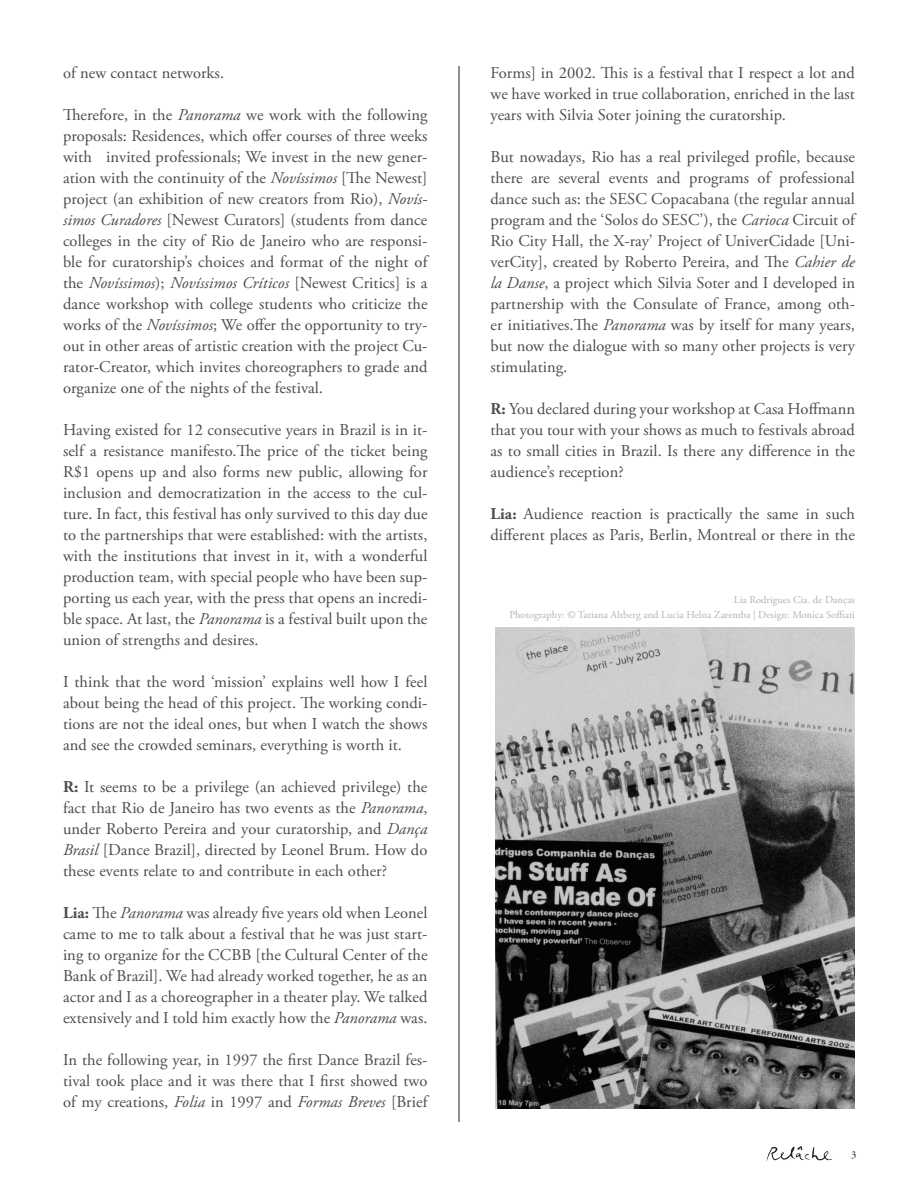
<style>
.page{position:relative;width:918px;height:1188px;background:#fff}
.page>*{position:absolute;margin:0;border:0;box-sizing:border-box;transform-origin:0 0}
.t1{font:16.5px/21px "Adobe Garamond Pro";letter-spacing:.005em;color:#4d4c4c;text-align:justify}
.t2{font:10.5px/15px "Adobe Garamond Pro";letter-spacing:.005em;color:#b3b2b2;text-align:right}
.t3{font:10.5px "Adobe Garamond Pro";color:#231f20}
.s1{font-style:italic}
.s2{font-weight:700}
</style>
<div class="page">
<img style="left:766px;top:1146px;width:66px;height:16px">
<img style="left:495px;top:628px;width:360px;height:480px">
<hr style="left:459px;top:66px;width:1px;height:1056px;background:#231f20">
<p class="t1" style="left:63px;top:63px;width:163px">of new contact networks.</p>
<p class="t1" style="left:63px;top:105px;width:366px">Therefore, in the <span class="s1">Panorama</span> we work with the following proposals: Residences, which offer courses of three weeks with invited professionals; We invest in the new gener&shy;ation with the continuity of the <span class="s1">Novíssimos</span> [The Newest] project (an exhibition of new creators from Rio), <span class="s1">Novís&shy;simos Curadores</span> [Newest Curators] (students from dance colleges in the city of Rio de Janeiro who are responsi&shy;ble for curatorship’s choices and format of the night of the <span class="s1">Novíssimos</span>); <span class="s1">Novíssimos Críticos</span> [Newest Critics] is a dance workshop with college students who criticize the works of the <span class="s1">Novíssimos</span>; We offer the opportunity to try&shy;out in other areas of artistic creation with the project Cu&shy;rator-Creator, which invites choreographers to grade and organize one of the nights of the festival.</p>
<p class="t1" style="left:63px;top:420px;width:366px">Having existed for 12 consecutive years in Brazil is in it&shy;self a resistance manifesto.The price of the ticket being R$1 opens up and also forms new public, allowing for inclusion and democratization in the access to the cul&shy;ture. In fact, this festival has only survived to this day due to the partnerships that were established: with the artists, with the institutions that invest in it, with a wonderful production team, with special people who have been sup&shy;porting us each year, with the press that opens an incredi&shy;ble space. At last, the <span class="s1">Panorama</span> is a festival built upon the union of strengths and desires.</p>
<p class="t1" style="left:63px;top:672px;width:366px">I think that the word ‘mission’ explains well how I feel about being the head of this project. The working condi&shy;tions are not the ideal ones, but when I watch the shows and see the crowded seminars, everything is worth it.</p>
<p class="t1" style="left:63px;top:777px;width:366px"><span class="s2">R:</span> It seems to be a privilege (an achieved privilege) the fact that Rio de Janeiro has two events as the <span class="s1">Panorama</span>, under Roberto Pereira and your curatorship, and <span class="s1">Dança Brasil</span> [Dance Brazil], directed by Leonel Brum. How do these events relate to and contribute in each other?</p>
<p class="t1" style="left:63px;top:903px;width:366px"><span class="s2">Lia:</span> The <span class="s1">Panorama</span> was already five years old when Leonel came to me to talk about a festival that he was just start&shy;ing to organize for the CCBB [the Cultural Center of the Bank of Brazil]. We had already worked together, he as an actor and I as a choreographer in a theater play. We talked extensively and I told him exactly how the <span class="s1">Panorama</span> was.</p>
<p class="t1" style="left:63px;top:1050px;width:366px">In the following year, in 1997 the first Dance Brazil fes&shy;tival took place and it was there that I first showed two of my creations, <span class="s1">Folia</span> in 1997 and <span class="s1">Formas Breves</span> [Brief</p>
<p class="t1" style="left:491px;top:63px;width:366px">Forms] in 2002. This is a festival that I respect a lot and we have worked in true collaboration, enriched in the last years with Silvia Soter joining the curatorship.</p>
<p class="t1" style="left:491px;top:147px;width:366px">But nowadays, Rio has a real privileged profile, because there are several events and programs of professional dance such as: the SESC Copacabana (the regular annual program and the ‘Solos do SESC’), the <span class="s1">Carioca</span> Circuit of Rio City Hall, the X-ray’ Project of UniverCidade [Uni&shy;verCity], created by Roberto Pereira, and The <span class="s1">Cahier de la Danse</span>, a project which Silvia Soter and I developed in partnership with the Consulate of France, among oth&shy;er initiatives.The <span class="s1">Panorama</span> was by itself for many years, but now the dialogue with so many other projects is very stimulating.</p>
<p class="t1" style="left:491px;top:399px;width:366px"><span class="s2">R:</span> You declared during your workshop at Casa Hoffmann that you tour with your shows as much to festivals abroad as to small cities in Brazil. Is there any difference in the audience’s reception?</p>
<p class="t1" style="left:491px;top:504px;width:366px"><span class="s2">Lia:</span> Audience reaction is practically the same in such different places as Paris, Berlin, Montreal or there in the</p>
<p class="t2" style="left:509px;top:593px;width:347px">Lia Rodrigues Cia. de Danças<br>Photography: © Tatiana Altberg and Lucia Helna Zaremba | Design: Monica Soffiati</p>
<p class="t3" style="left:851px;top:1148px;width:7px">3</p>
</div>
